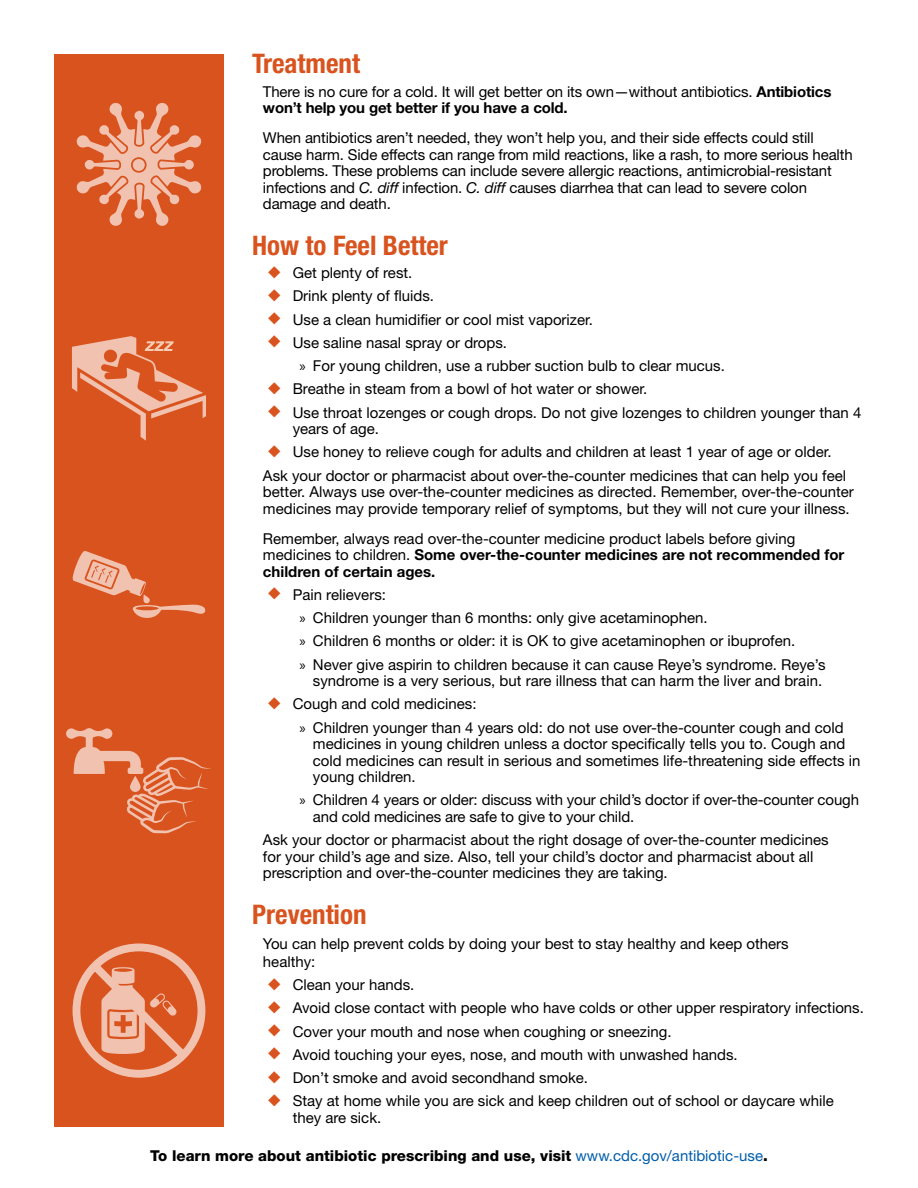
<style>
.page{position:relative;width:918px;height:1188px;background:#fff}
.page>*{position:absolute;margin:0;border:0;box-sizing:border-box;transform-origin:0 0}
.t1{font:700 condensed 27px "Helvetica Neue LT Std";color:#d9531e}
.P_body{font:15px/16.5px "Helvetica Neue LT Std";color:#000}
.t2{font:800 15px "Helvetica Neue LT Std";color:#000}
.s1{font-weight:700}
.s2{font-style:italic}
.s3{font-family:"Myriad Pro"}
.s4{font-weight:400;color:#005daa}
</style>
<div class="page">
<div style="left:54px;top:54px;width:170px;height:1072px;background:#d9531e"></div>
<svg style="left:66px;top:728px;width:145px;height:105px"></svg>
<svg style="left:76px;top:103px;width:126px;height:123px"></svg>
<svg style="left:72px;top:943px;width:134px;height:135px"></svg>
<svg style="left:72px;top:551px;width:134px;height:67px"></svg>
<svg style="left:72px;top:336px;width:134px;height:105px"></svg>
<h2 class="t1" style="left:252px;top:47px;width:109px">Treatment</h2>
<p class="P_body" style="left:263px;top:83px;width:570px">There is no cure for a cold. It will get better on its own—without antibiotics. <span class="s1">Antibiotics won’t help you get better if you have a cold.</span></p>
<p class="P_body" style="left:263px;top:129px;width:591px">When antibiotics aren’t needed, they won’t help you, and their side effects could still cause harm. Side effects can range from mild reactions, like a rash, to more serious health problems. These problems can include severe allergic reactions, antimicrobial-resistant infections and <span class="s2">C. diff</span> infection. <span class="s2">C. diff</span> causes diarrhea that can lead to severe colon damage and death.</p>
<h2 class="t1" style="left:252px;top:229px;width:197px">How to Feel Better</h2>
<p class="P_body" style="left:293px;top:264px;width:121px">Get plenty of rest.</p>
<p class="P_body" style="left:293px;top:288px;width:143px">Drink plenty of fluids.</p>
<p class="P_body" style="left:293px;top:311px;width:302px">Use a clean humidifier or cool mist vaporizer.</p>
<p class="P_body" style="left:293px;top:334px;width:216px">Use saline nasal spray or drops.</p>
<p class="P_body" style="left:299px;top:357px;width:427px"><span class="s3">»</span> For young children, use a rubber suction bulb to clear mucus.</p>
<p class="P_body" style="left:293px;top:381px;width:356px">Breathe in steam from a bowl of hot water or shower.</p>
<p class="P_body" style="left:293px;top:404px;width:570px">Use throat lozenges or cough drops. Do not give lozenges to children younger than 4 years of age.</p>
<p class="P_body" style="left:293px;top:444px;width:540px">Use honey to relieve cough for adults and children at least 1 year of age or older.</p>
<p class="P_body" style="left:263px;top:467px;width:592px">Ask your doctor or pharmacist about over-the-counter medicines that can help you feel better. Always use over-the-counter medicines as directed. Remember, over-the-counter medicines may provide temporary relief of symptoms, but they will not cure your illness.</p>
<p class="P_body" style="left:263px;top:530px;width:583px">Remember, always read over-the-counter medicine product labels before giving medicines to children. <span class="s1">Some over-the-counter medicines are not recommended for children of certain ages.</span></p>
<p class="P_body" style="left:293px;top:586px;width:95px">Pain relievers:</p>
<p class="P_body" style="left:299px;top:609px;width:410px"><span class="s3">»</span> Children younger than 6 months: only give acetaminophen.</p>
<p class="P_body" style="left:299px;top:633px;width:497px"><span class="s3">»</span> Children 6 months or older: it is OK to give acetaminophen or ibuprofen.</p>
<p class="P_body" style="left:299px;top:656px;width:528px;text-align:right"><span class="s3">»</span> Never give aspirin to children because it can cause Reye’s syndrome. Reye’s syndrome is a very serious, but rare illness that can harm the liver and brain.</p>
<p class="P_body" style="left:293px;top:696px;width:185px">Cough and cold medicines:</p>
<p class="P_body" style="left:313px;top:719px;width:549px;text-indent:-14px"><span class="s3">»</span> Children younger than 4 years old: do not use over-the-counter cough and cold medicines in young children unless a doctor specifically tells you to. Cough and cold medicines can result in serious and sometimes life-threatening side effects in young children.</p>
<p class="P_body" style="left:313px;top:792px;width:548px;text-indent:-14px"><span class="s3">»</span> Children 4 years or older: discuss with your child’s doctor if over-the-counter cough and cold medicines are safe to give to your child.</p>
<p class="P_body" style="left:263px;top:831px;width:567px">Ask your doctor or pharmacist about the right dosage of over-the-counter medicines for your child’s age and size. Also, tell your child’s doctor and pharmacist about all prescription and over-the-counter medicines they are taking.</p>
<h2 class="t1" style="left:252px;top:898px;width:116px">Prevention</h2>
<p class="P_body" style="left:263px;top:934px;width:527px;line-height:18px">You can help prevent colds by doing your best to stay healthy and keep others healthy:</p>
<p class="P_body" style="left:293px;top:976px;width:123px">Clean your hands.</p>
<p class="P_body" style="left:293px;top:1000px;width:573px">Avoid close contact with people who have colds or other upper respiratory infections.</p>
<p class="P_body" style="left:293px;top:1023px;width:380px">Cover your mouth and nose when coughing or sneezing.</p>
<p class="P_body" style="left:293px;top:1046px;width:447px">Avoid touching your eyes, nose, and mouth with unwashed hands.</p>
<p class="P_body" style="left:293px;top:1069px;width:297px">Don’t smoke and avoid secondhand smoke.</p>
<p class="P_body" style="left:293px;top:1093px;width:543px">Stay at home while you are sick and keep children out of school or daycare while they are sick.</p>
<p class="t2" style="left:150px;top:1147px;width:619px">To learn more about antibiotic prescribing and use, visit <span class="s4">www.cdc.gov/antibiotic-use</span>.</p>
</div>
